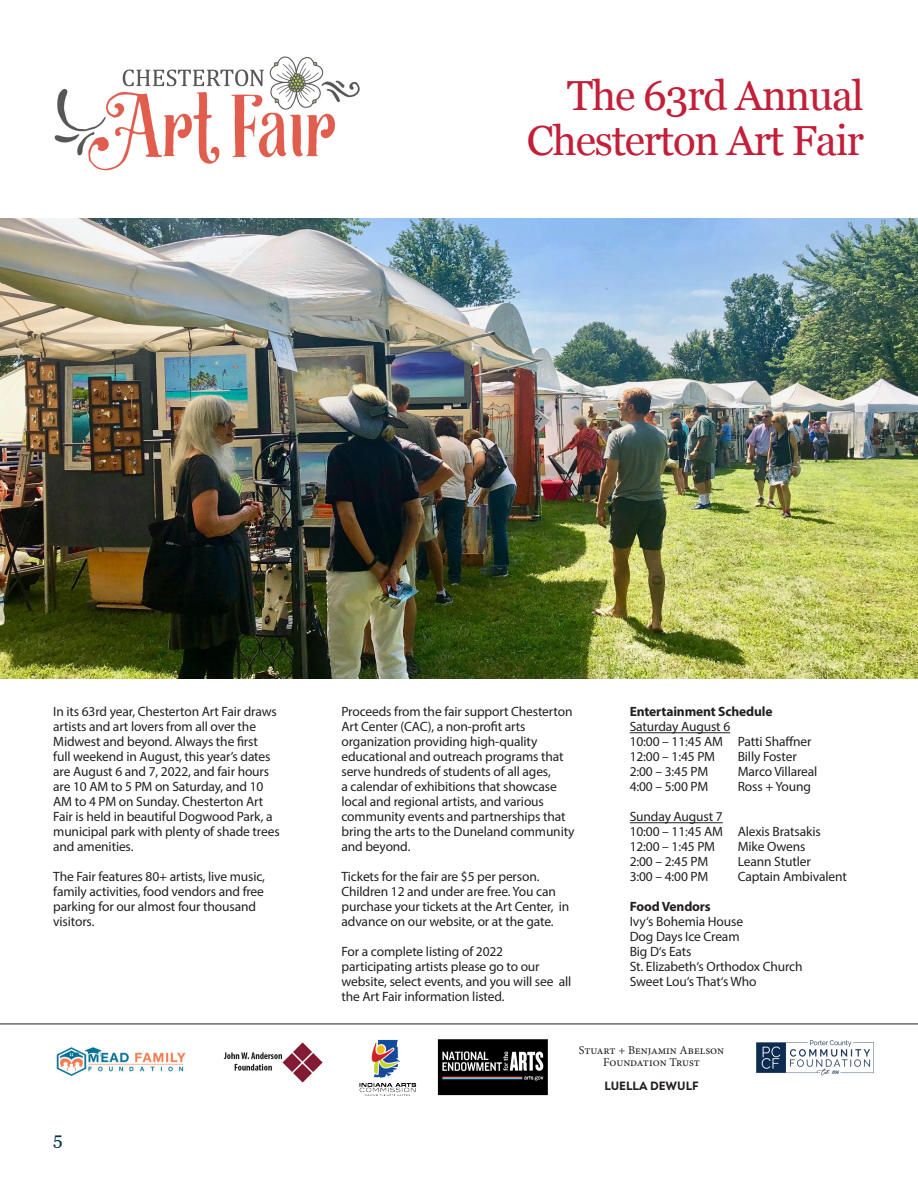
<style>
.page{position:relative;width:918px;height:1188px;background:#fff}
.page>*{position:absolute;margin:0;border:0;box-sizing:border-box;transform-origin:0 0}
.t1{font:42px/45px "Georgia";letter-spacing:-.03em;color:#c31f39;text-align:right}
.t2{font:18px "Georgia";color:#00344b}
.t3{font:13.5px/15px "Myriad Pro";letter-spacing:-.01em;color:#231f20}
.t4{font:700 13.5px "Myriad Pro";letter-spacing:-.01em;color:#231f20}
.t5{font:12px/12px "Minion Pro";color:#231f20;text-align:center}
.t6{font:12px "Intro Bold Caps";color:#231f20}
</style>
<div class="page">
<img style="left:56px;top:1047px;width:130px;height:30px">
<hr style="left:630px;top:732px;width:100px;height:1px;background:#231f20">
<hr style="left:630px;top:822px;width:93px;height:1px;background:#231f20">
<img style="left:54px;top:56px;width:306px;height:115px">
<hr style="left:0;top:1024px;width:918px;height:1px;background:#231f20">
<img style="left:756px;top:1040px;width:118px;height:36px">
<img style="left:359px;top:1040px;width:189px;height:56px">
<img style="left:223px;top:1042px;width:100px;height:41px">
<img style="left:0;top:218px;width:918px;height:461px">
<h1 class="t1" style="left:527px;top:71px;width:339px">The 63rd Annual<br>Chesterton Art Fair</h1>
<p class="t3" style="left:53px;top:704px;width:228px">In its 63rd year, Chesterton Art Fair draws artists and art lovers from all over the Midwest and beyond. Always the first<br>full weekend in August, this year’s dates are August 6 and 7, 2022, and fair hours are 10 AM to 5 PM on Saturday, and 10<br>AM to 4 PM on Sunday. Chesterton Art Fair is held in beautiful Dogwood Park, a municipal park with plenty of shade trees and amenities.</p>
<p class="t3" style="left:53px;top:869px;width:213px">The Fair features 80+ artists, live music, family activities, food vendors and free parking for our almost four thousand visitors.</p>
<h2 class="t2" style="left:53px;top:1126px;width:11px">5</h2>
<p class="t3" style="left:341px;top:704px;width:235px">Proceeds from the fair support Chesterton Art Center (CAC), a non-profit arts organization providing high-quality educational and outreach programs that serve hundreds of students of all ages,<br>a calendar of exhibitions that showcase local and regional artists, and various community events and partnerships that bring the arts to the Duneland community and beyond.</p>
<p class="t3" style="left:341px;top:869px;width:229px">Tickets for the fair are $5 per person.<br>Children 12 and under are free. You can purchase your tickets at the Art Center, in advance on our website, or at the gate.</p>
<p class="t3" style="left:341px;top:944px;width:231px">For a complete listing of 2022 participating artists please go to our website, select events, and you will see all the Art Fair information listed.</p>
<p class="t4" style="left:630px;top:703px;width:144px">Entertainment Schedule</p>
<p class="t3" style="left:630px;top:719px;width:183px">Saturday August 6<br>10:00 – 11:45 AM Patti Shaffner<br>12:00 – 1:45 PM</p>
<p class="t3" style="left:738px;top:749px;width:61px">Billy Foster</p>
<p class="t3" style="left:630px;top:764px;width:80px">2:00 – 3:45 PM</p>
<p class="t3" style="left:738px;top:764px;width:81px">Marco Villareal</p>
<p class="t3" style="left:630px;top:779px;width:80px">4:00 – 5:00 PM</p>
<p class="t3" style="left:738px;top:779px;width:75px">Ross + Young</p>
<p class="t3" style="left:630px;top:809px;width:193px">Sunday August 7<br>10:00 – 11:45 AM Alexis Bratsakis<br>12:00 – 1:45 PM</p>
<p class="t3" style="left:738px;top:839px;width:69px">Mike Owens</p>
<p class="t3" style="left:630px;top:854px;width:80px">2:00 – 2:45 PM</p>
<p class="t3" style="left:738px;top:854px;width:75px">Leann Stutler</p>
<p class="t3" style="left:630px;top:869px;width:80px">3:00 – 4:00 PM</p>
<p class="t3" style="left:738px;top:869px;width:111px">Captain Ambivalent</p>
<p class="t4" style="left:630px;top:898px;width:83px">Food Vendors</p>
<p class="t3" style="left:630px;top:914px;width:174px">Ivy‘s Bohemia House<br>Dog Days Ice Cream<br>Big D‘s Eats<br>St. Elizabeth‘s Orthodox Church<br>Sweet Lou‘s That‘s Who</p>
<p class="t5" style="left:579px;top:1045px;width:147px">Stuart + Benjamin Abelson<br>Foundation Trust</p>
<p class="t6" style="left:604px;top:1078px;width:96px">LUELLA DEWULF</p>
</div>
